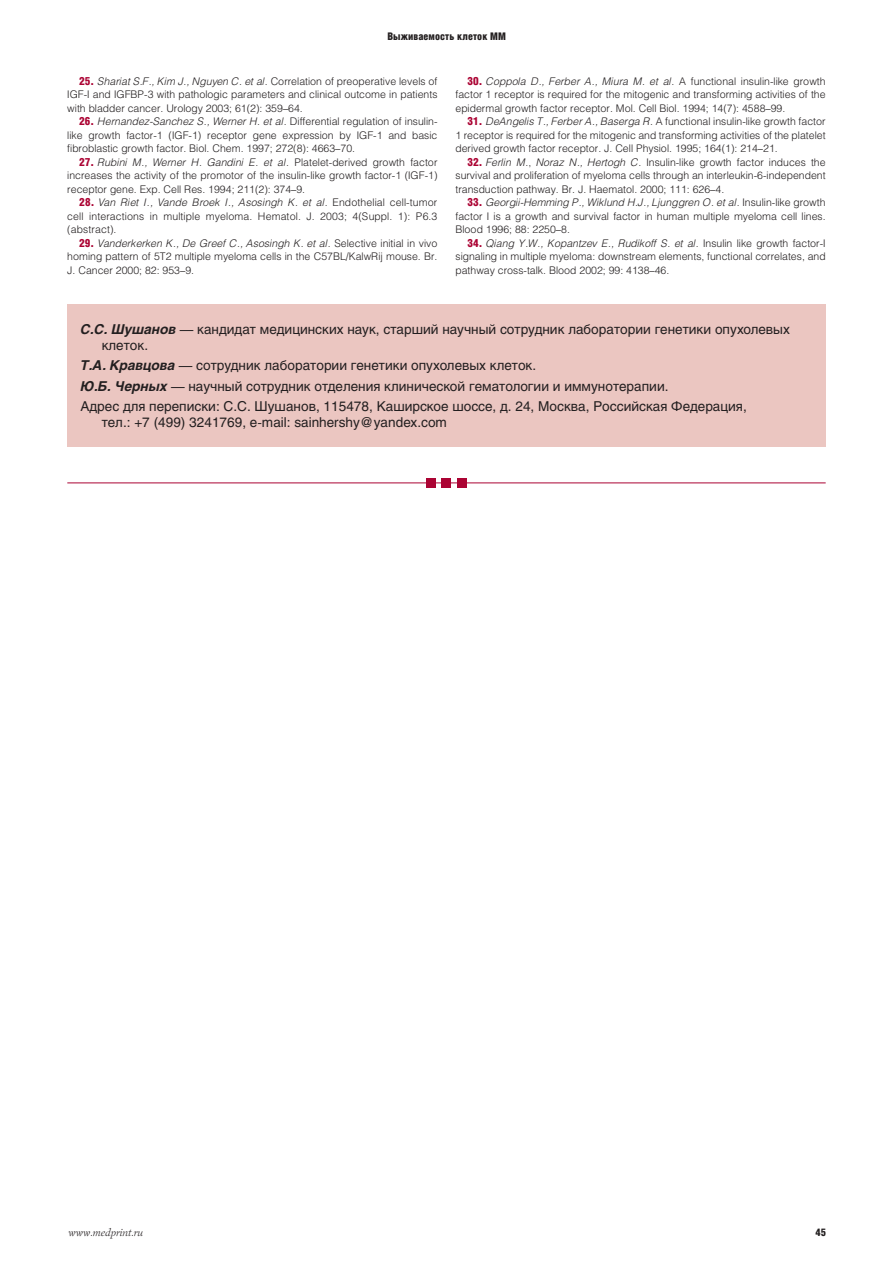
<style>
.page{position:relative;width:893px;height:1263px;background:#fff}
.page>*{position:absolute;margin:0;border:0;box-sizing:border-box;transform-origin:0 0}
.t1{font:13.5px/20.4px "Helios";color:#231f20}
.t2{font:300 10.5px/13.5px "Helios";color:#231f20;text-align:justify}
.t3{font:900 10.5px "Helios Cond";letter-spacing:.005em;color:#231f20}
.t4{font:italic 10.5px "Lazurski C";color:#231f20}
.s1{font-family:"Helios Cond";font-weight:900;font-size:11.25px;color:#ab0333}
.s2{font-style:italic}
.s3{font-weight:700;font-style:italic}
</style>
<div class="page">
<div style="left:68px;top:304px;width:758px;height:143px;background:#ebc6c1"></div>
<hr style="left:67px;top:482px;width:759px;height:1px;background:#ab0333">
<div style="left:427px;top:478px;width:9px;height:9px;background:#ab0333"></div>
<div style="left:442px;top:478px;width:9px;height:9px;background:#ab0333"></div>
<div style="left:457px;top:478px;width:9px;height:9px;background:#ab0333"></div>
<p class="t3" style="left:387px;top:32px;width:120px">Выживаемость клеток ММ</p>
<p class="t2" style="left:67px;top:75px;width:372px;text-indent:12px"><span class="s1">25.</span> <span class="s2">Shariat S.F., Kim J., Nguyen C. et al.</span> Correlation of preoperative levels of IGF-I and IGFBP-3 with pathologic parameters and clinical outcome in patients with bladder cancer. Urology 2003; 61(2): 359–64.</p>
<p class="t2" style="left:67px;top:116px;width:372px;text-indent:12px"><span class="s1">26.</span> <span class="s2">Hernandez-Sanchez S., Werner H. et al.</span> Differential regulation of insulin&shy;like growth factor-1 (IGF-1) receptor gene expression by IGF-1 and basic fibroblastic growth factor. Biol. Chem. 1997; 272(8): 4663–70.</p>
<p class="t2" style="left:67px;top:156px;width:372px;text-indent:12px"><span class="s1">27.</span> <span class="s2">Rubini M., Werner H. Gandini E. et al.</span> Platelet-derived growth factor increases the activity of the promotor of the insulin-like growth factor-1 (IGF-1) receptor gene. Exp. Cell Res. 1994; 211(2): 374–9.</p>
<p class="t2" style="left:67px;top:197px;width:372px;text-indent:12px"><span class="s1">28.</span> <span class="s2">Van Riet I., Vande Broek I., Asosingh K. et al.</span> Endothelial cell-tumor cell interactions in multiple myeloma. Hematol. J. 2003; 4(Suppl. 1): P6.3 (abstract).</p>
<p class="t2" style="left:67px;top:237px;width:372px;text-indent:12px"><span class="s1">29.</span> <span class="s2">Vanderkerken K., De Greef C., Asosingh K. et al.</span> Selective initial in vivo homing pattern of 5T2 multiple myeloma cells in the C57BL/KalwRij mouse. Br.<br>J. Cancer 2000; 82: 953–9.</p>
<p class="t2" style="left:455px;top:75px;width:372px;text-indent:12px"><span class="s1">30.</span> <span class="s2">Coppola D., Ferber A., Miura M. et al.</span> A functional insulin-like growth factor 1 receptor is required for the mitogenic and transforming activities of the epidermal growth factor receptor. Mol. Cell Biol. 1994; 14(7): 4588–99.</p>
<p class="t2" style="left:455px;top:116px;width:372px;text-indent:12px"><span class="s1">31.</span> <span class="s2">DeAngelis T., Ferber A., Baserga R.</span> A functional insulin-like growth factor 1 receptor is required for the mitogenic and transforming activities of the platelet derived growth factor receptor. J. Cell Physiol. 1995; 164(1): 214–21.</p>
<p class="t2" style="left:455px;top:156px;width:372px;text-indent:12px"><span class="s1">32.</span> <span class="s2">Ferlin M.</span>, <span class="s2">Noraz N., Hertogh C.</span> Insulin-like growth factor induces the survival and proliferation of myeloma cells through an interleukin-6-independent transduction pathway. Br. J. Haematol. 2000; 111: 626–4.</p>
<p class="t2" style="left:455px;top:197px;width:372px;text-indent:12px"><span class="s1">33.</span> <span class="s2">Georgii-Hemming P., Wiklund H.J., Ljunggren O. et al.</span> Insulin-like growth factor I is a growth and survival factor in human multiple myeloma cell lines.<br>Blood 1996; 88: 2250–8.</p>
<p class="t2" style="left:455px;top:237px;width:372px;text-indent:12px"><span class="s1">34.</span> <span class="s2">Qiang Y.W., Kopantzev E., Rudikoff S. et al.</span> Insulin like growth factor-I signaling in multiple myeloma: downstream elements, functional correlates, and pathway cross-talk. Blood 2002; 99: 4138–46.</p>
<p class="t1" style="left:102px;top:322px;width:690px;line-height:16.2px;text-indent:-21px"><span class="s3">С.С. Шушанов</span> — кандидат медицинских наук, cтарший научный сотрудник лаборатории генетики опухолевых клеток.</p>
<p class="t1" style="left:80px;top:357px;width:668px"><span class="s3">Т.А. Кравцова</span> — сотрудник лаборатории генетики опухолевых клеток.<br><span class="s3">Ю.Б. Черных</span> — научный сотрудник отделения клинической гематологии и иммунотерапии.<br>Адрес для переписки: С.С. Шушанов, 115478, Каширское шоссе, д. 24, Moсква, Российская Федерация,</p>
<p class="t1" style="left:102px;top:414px;width:347px">тел.: +7 (499) 3241769, e-mail: sainhershy@yandex.com</p>
<p class="t4" style="left:68px;top:1228px;width:76px">www.medprint.ru</p>
<p class="t3" style="left:815px;top:1228px;width:12px">45</p>
</div>
